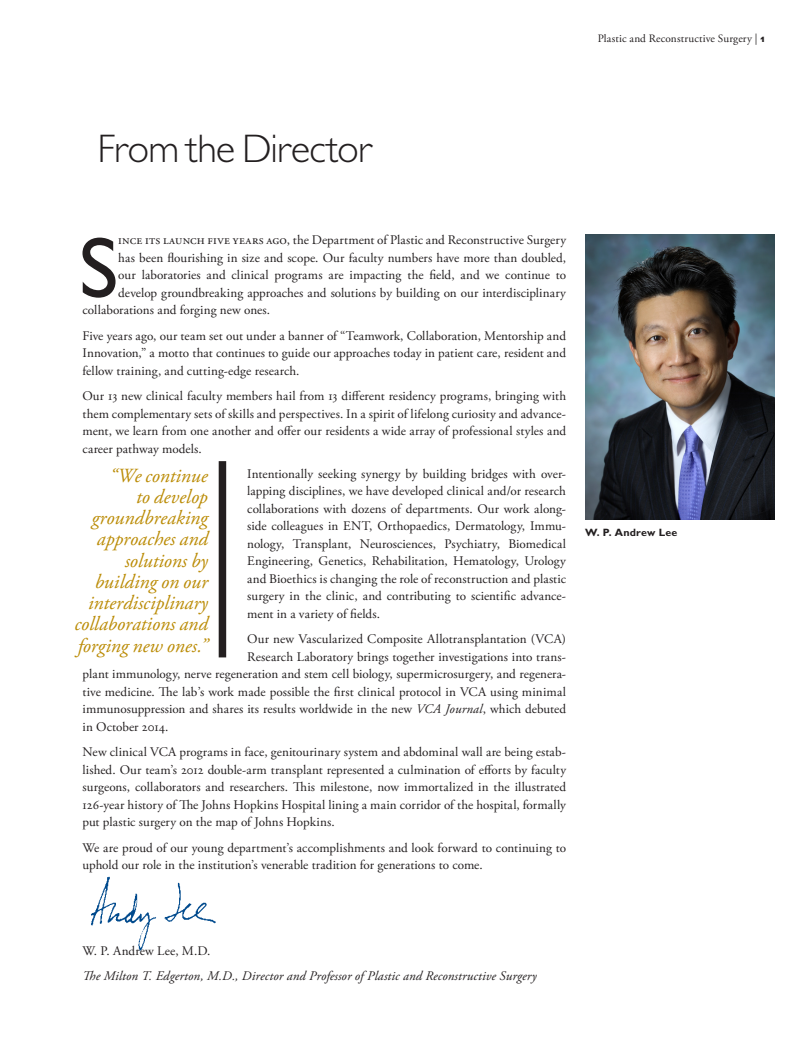
<style>
.page{position:relative;width:810px;height:1058px;background:#fff}
.page>*{position:absolute;margin:0;border:0;box-sizing:border-box;transform-origin:0 0}
.T10_5_drop_cap{font:500 85.88px "Gill Sans MT Std";color:#231f20}
.H32_light{font:300 40px "Gill Sans MT Std";letter-spacing:-.02em;color:#231f20}
.T16_italic{font:italic 20px/21.2px "Adobe Garamond Pro";color:#bb8c07;text-align:right}
.T10_5_SA{font:13.12px/17.5px "Adobe Garamond Pro";color:#231f20;text-align:justify}
.T10_5_drop_cap-2{font:13.12px "Adobe Garamond Pro";letter-spacing:.005em;color:#231f20}
.T10_5_SA-2{font:italic 13.12px "Adobe Garamond Pro";letter-spacing:.01em;color:#231f20}
.T10_5-master{font:11.25px "Adobe Garamond Pro";color:#231f20}
.C8_5_rright{font:700 10.62px "Gill Sans MT Std";letter-spacing:.015em;color:#231f20}
.s1{font-family:"Gill Sans MT Std";font-weight:700}
.s2{font-style:italic}
</style>
<div class="page">
<img style="left:91px;top:876px;width:125px;height:75px">
<img style="left:585px;top:235px;width:189px;height:284px">
<div style="left:219px;top:461px;width:7px;height:196px;background:#231f20"></div>
<p class="T10_5-master" style="left:598px;top:32px;width:169px">Plastic and Reconstructive Surgery | <span class="s1">1</span></p>
<p class="H32_light" style="left:98px;top:124px;width:277px">From the Director</p>
<p class="T10_5_drop_cap" style="left:79px;top:217px;width:41px">S</p>
<p class="T10_5_drop_cap-2" style="left:118px;top:232px;width:449px">ince its launch five years ago, the Department of Plastic and Reconstructive Surgery</p>
<p class="T10_5_drop_cap-2" style="left:118px;top:250px;width:449px">has been flourishing in size and scope. Our faculty numbers have more than doubled,</p>
<p class="T10_5_drop_cap-2" style="left:118px;top:267px;width:449px">our laboratories and clinical programs are impacting the field, and we continue to</p>
<p class="T10_5_drop_cap-2" style="left:118px;top:285px;width:449px">develop groundbreaking approaches and solutions by building on our interdisciplinary</p>
<p class="T10_5_drop_cap-2" style="left:82px;top:302px;width:189px">collaborations and forging new ones.</p>
<p class="T10_5_SA" style="left:82px;top:327px;width:485px">Five years ago, our team set out under a banner of “Teamwork, Collaboration, Mentorship and Innovation,” a motto that continues to guide our approaches today in patient care, resident and fellow training, and cutting-edge research.</p>
<p class="T10_5_SA" style="left:82px;top:387px;width:485px">Our 13 new clinical faculty members hail from 13 different residency programs, bringing with them complementary sets of skills and perspectives. In a spirit of lifelong curiosity and advance&shy;ment, we learn from one another and offer our residents a wide array of professional styles and career pathway models.</p>
<p class="T10_5_SA" style="left:247px;top:465px;width:320px">Intentionally seeking synergy by building bridges with over&shy;lapping disciplines, we have developed clinical and/or research collaborations with dozens of departments. Our work along&shy;side colleagues in ENT, Orthopaedics, Dermatology, Immu&shy;nology, Transplant, Neurosciences, Psychiatry, Biomedical Engineering, Genetics, Rehabilitation, Hematology, Urology and Bioethics is changing the role of reconstruction and plastic surgery in the clinic, and contributing to scientific advance&shy;ment in a variety of fields.</p>
<p class="T10_5_SA" style="left:247px;top:631px;width:320px">Our new Vascularized Composite Allotransplantation (VCA)</p>
<p class="T10_5_SA" style="left:247px;top:648px;width:320px">Research Laboratory brings together investigations into trans-</p>
<p class="T10_5_SA" style="left:82px;top:666px;width:485px">plant immunology, nerve regeneration and stem cell biology, supermicrosurgery, and regenera-</p>
<p class="T10_5_SA" style="left:82px;top:683px;width:485px">tive medicine. The lab’s work made possible the first clinical protocol in VCA using minimal</p>
<p class="T10_5_SA" style="left:82px;top:701px;width:485px">immunosuppression and shares its results worldwide in the new <span class="s2">VCA Journal</span>, which debuted</p>
<p class="T10_5_SA" style="left:82px;top:718px;width:88px">in October 2014.</p>
<p class="T10_5_SA" style="left:82px;top:743px;width:485px">New clinical VCA programs in face, genitourinary system and abdominal wall are being estab&shy;lished. Our team’s 2012 double-arm transplant represented a culmination of efforts by faculty surgeons, collaborators and researchers. This milestone, now immortalized in the illustrated 126-year history of The Johns Hopkins Hospital lining a main corridor of the hospital, formally put plastic surgery on the map of Johns Hopkins.</p>
<p class="T10_5_SA" style="left:82px;top:839px;width:485px">We are proud of our young department’s accomplishments and look forward to continuing to uphold our role in the institution’s venerable tradition for generations to come.</p>
<p class="T16_italic" style="left:74px;top:465px;width:135px">“We continue<br>to develop groundbreaking approaches and solutions by building on our interdisciplinary collaborations and forging new ones.”</p>
<p class="C8_5_rright" style="left:585px;top:526px;width:94px">W. P. Andrew Lee</p>
<p class="T10_5_drop_cap-2" style="left:82px;top:942px;width:129px">W. P. Andrew Lee, M.D.</p>
<p class="T10_5_SA-2" style="left:82px;top:968px;width:456px">The Milton T. Edgerton, M.D., Director and Professor of Plastic and Reconstructive Surgery</p>
</div>
